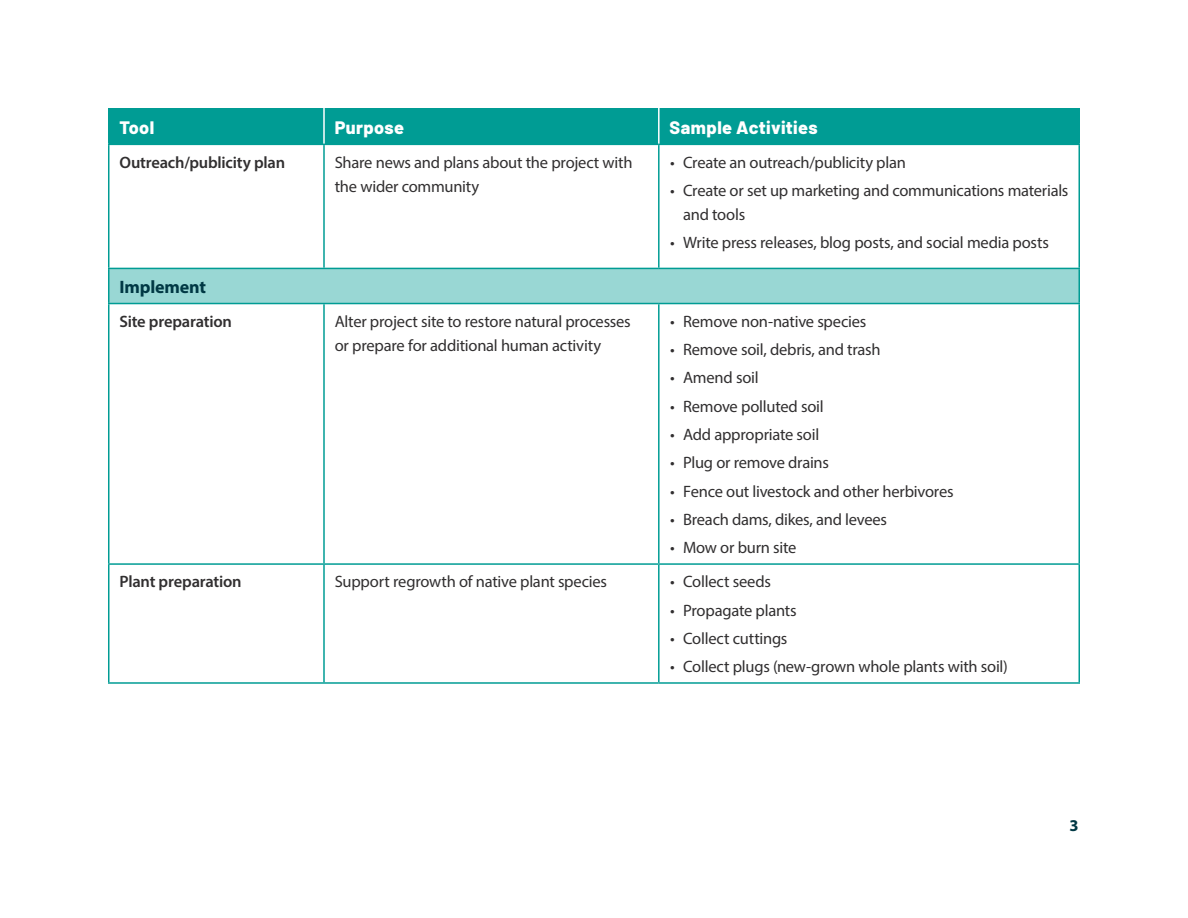
<style>
.page{position:relative;width:1188px;height:918px;background:#fff}
.page>*{position:absolute;margin:0;border:0;box-sizing:border-box;transform-origin:0 0}
.Section_Header{font:800 18px "Barlow";letter-spacing:.02em;color:#fff}
.Body{font:700 18px "Myriad Pro";letter-spacing:-.01em;color:#003844}
.Body-2{font:16.5px/24px "Myriad Pro";letter-spacing:-.015em;color:#312f30}
.Body-3{font:600 16.5px "Myriad Pro";letter-spacing:-.015em;color:#312f30}
.t1{font:700 16.5px "Myriad Pro";color:#003844}
</style>
<div class="page">
<div style="left:110px;top:108px;width:968px;height:36px;background:#009c94"></div>
<div style="left:109px;top:268px;width:970px;height:36px;background:#99d7d4"></div>
<hr style="left:108px;top:108px;width:2px;height:36px;background:#009c94">
<hr style="left:1078px;top:108px;width:2px;height:36px;background:#009c94">
<hr style="left:108px;top:144px;width:216px;height:1px;background:#009c94">
<hr style="left:324px;top:144px;width:335px;height:1px;background:#009c94">
<hr style="left:659px;top:144px;width:421px;height:1px;background:#009c94">
<hr style="left:108px;top:145px;width:2px;height:123px;background:#009c94">
<hr style="left:323px;top:145px;width:2px;height:123px;background:#009c94">
<hr style="left:658px;top:145px;width:2px;height:123px;background:#009c94">
<hr style="left:1078px;top:145px;width:2px;height:123px;background:#009c94">
<hr style="left:108px;top:304px;width:2px;height:259px;background:#009c94">
<hr style="left:323px;top:304px;width:2px;height:259px;background:#009c94">
<hr style="left:658px;top:304px;width:2px;height:259px;background:#009c94">
<hr style="left:1078px;top:304px;width:2px;height:259px;background:#009c94">
<hr style="left:108px;top:563px;width:216px;height:2px;background:#009c94">
<hr style="left:108px;top:565px;width:2px;height:117px;background:#009c94">
<hr style="left:324px;top:563px;width:335px;height:2px;background:#009c94">
<hr style="left:323px;top:565px;width:2px;height:117px;background:#009c94">
<hr style="left:659px;top:563px;width:421px;height:2px;background:#009c94">
<hr style="left:658px;top:565px;width:2px;height:117px;background:#009c94">
<hr style="left:1078px;top:565px;width:2px;height:117px;background:#009c94">
<hr style="left:108px;top:682px;width:216px;height:2px;background:#009c94">
<hr style="left:324px;top:682px;width:335px;height:2px;background:#009c94">
<hr style="left:659px;top:682px;width:421px;height:2px;background:#009c94">
<hr style="left:108px;top:268px;width:216px;height:1px;background:#009c94">
<hr style="left:108px;top:269px;width:2px;height:34px;background:#009c94">
<hr style="left:324px;top:268px;width:335px;height:1px;background:#009c94">
<hr style="left:659px;top:268px;width:421px;height:1px;background:#009c94">
<hr style="left:1078px;top:269px;width:2px;height:34px;background:#009c94">
<hr style="left:108px;top:303px;width:216px;height:1px;background:#009c94">
<hr style="left:324px;top:303px;width:335px;height:1px;background:#009c94">
<hr style="left:659px;top:303px;width:421px;height:1px;background:#009c94">
<hr style="left:323px;top:108px;width:2px;height:36px;background:#fff">
<hr style="left:658px;top:108px;width:2px;height:36px;background:#fff">
<p class="Section_Header" style="left:120px;top:114px;width:36px">Tool</p>
<p class="Section_Header" style="left:335px;top:114px;width:71px">Purpose</p>
<p class="Section_Header" style="left:670px;top:114px;width:150px">Sample Activities</p>
<p class="Body-3" style="left:120px;top:151px;width:167px">Outreach/publicity plan</p>
<p class="Body-2" style="left:335px;top:150px;width:299px">Share news and plans about the project with the wider community</p>
<p class="Body-2" style="left:670px;top:150px;width:237px">• Create an outreach/publicity plan</p>
<p class="Body-2" style="left:683px;top:178px;width:387px;text-indent:-13px">• Create or set up marketing and communications materials and tools</p>
<p class="Body-2" style="left:670px;top:230px;width:380px">• Write press releases, blog posts, and social media posts</p>
<p class="Body" style="left:120px;top:275px;width:88px">Implement</p>
<p class="Body-3" style="left:120px;top:311px;width:114px">Site preparation</p>
<p class="Body-2" style="left:335px;top:309px;width:298px">Alter project site to restore natural processes or prepare for additional human activity</p>
<p class="Body-2" style="left:670px;top:309px;width:198px">• Remove non-native species</p>
<p class="Body-2" style="left:670px;top:337px;width:212px">• Remove soil, debris, and trash</p>
<p class="Body-2" style="left:670px;top:366px;width:90px">• Amend soil</p>
<p class="Body-2" style="left:670px;top:394px;width:155px">• Remove polluted soil</p>
<p class="Body-2" style="left:670px;top:422px;width:151px">• Add appropriate soil</p>
<p class="Body-2" style="left:670px;top:451px;width:160px">• Plug or remove drains</p>
<p class="Body-2" style="left:670px;top:479px;width:285px">• Fence out livestock and other herbivores</p>
<p class="Body-2" style="left:670px;top:507px;width:218px">• Breach dams, dikes, and levees</p>
<p class="Body-2" style="left:670px;top:535px;width:128px">• Mow or burn site</p>
<p class="Body-3" style="left:120px;top:571px;width:124px">Plant preparation</p>
<p class="Body-2" style="left:335px;top:569px;width:274px">Support regrowth of native plant species</p>
<p class="Body-2" style="left:670px;top:569px;width:102px">• Collect seeds</p>
<p class="Body-2" style="left:670px;top:598px;width:128px">• Propagate plants</p>
<p class="Body-2" style="left:670px;top:626px;width:119px">• Collect cuttings</p>
<p class="Body-2" style="left:670px;top:654px;width:339px">• Collect plugs (new-grown whole plants with soil)</p>
<p class="t1" style="left:1069px;top:815px;width:11px">3</p>
</div>
